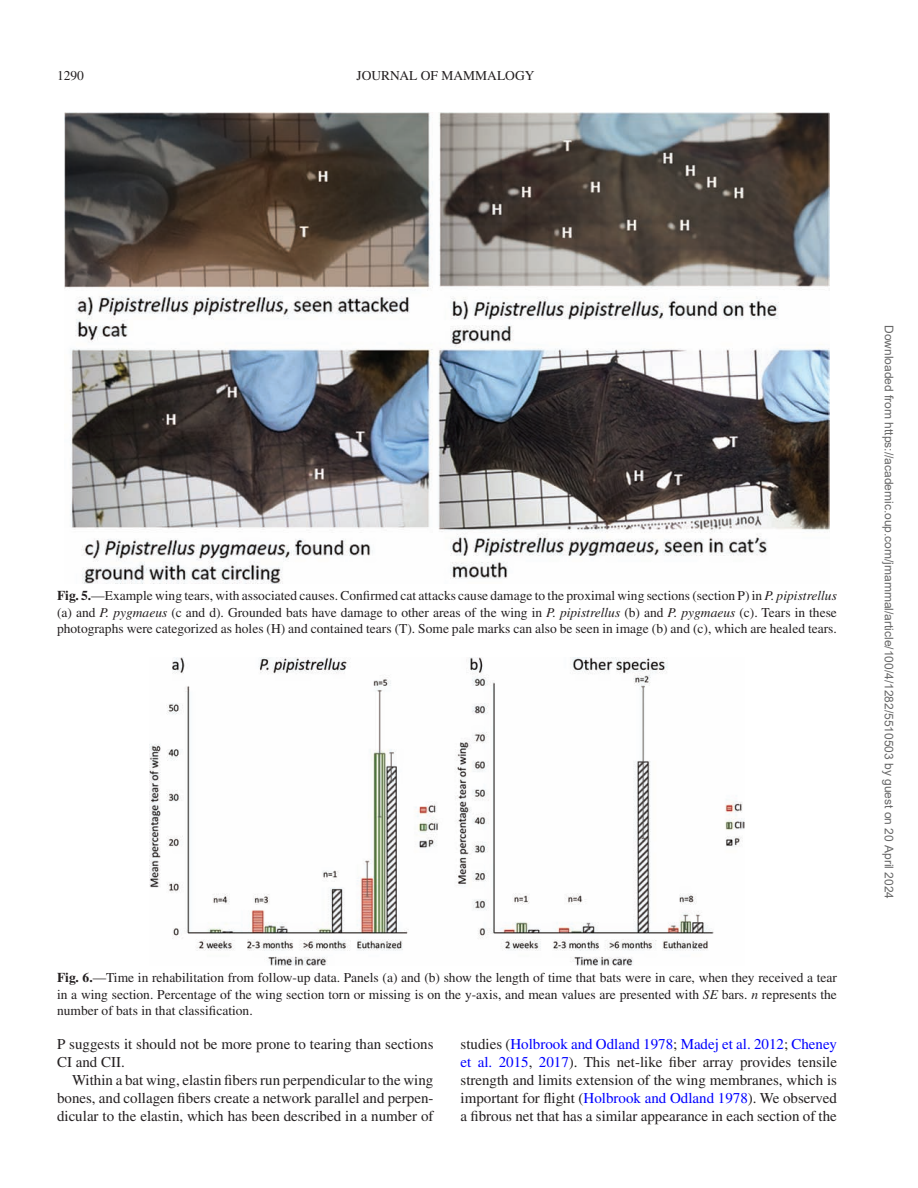
<style>
.page{position:relative;width:918px;height:1188px;background:#fff}
.page>*{position:absolute;margin:0;border:0;box-sizing:border-box;transform-origin:0 0}
.t1{font:15px/18px "Times LT Std";color:#231f20;text-align:justify}
.t2{font:13.5px/16.5px "Times LT Std";color:#231f20;text-align:justify}
.t3{font:12px "Arial";color:#666}
.s1{font-weight:700}
.s2{font-style:italic}
.s3{color:#00f}
</style>
<div class="page">
<img style="left:64px;top:112px;width:766px;height:472px">
<img style="left:149px;top:657px;width:596px;height:309px">
<p class="t2" style="left:57px;top:67px;width:28px">1290</p>
<p class="t2" style="left:356px;top:67px;width:180px">JOURNAL OF MAMMALOGY</p>
<p class="t2" style="left:57px;top:588px;width:781px"><span class="s1">Fig. 5.</span>—Example wing tears, with associated causes. Confirmed cat attacks cause damage to the proximal wing sections (section P) in <span class="s2">P. pipistrellus </span>(a) and <span class="s2">P. pygmaeus</span> (c and d). Grounded bats have damage to other areas of the wing in <span class="s2">P. pipistrellus</span> (b) and <span class="s2">P. pygmaeus</span> (c). Tears in these photographs were categorized as holes (H) and contained tears (T). Some pale marks can also be seen in image (b) and (c), which are healed tears.</p>
<p class="t2" style="left:57px;top:970px;width:782px"><span class="s1">Fig. 6.</span>—Time in rehabilitation from follow-up data. Panels (a) and (b) show the length of time that bats were in care, when they received a tear in a wing section. Percentage of the wing section torn or missing is on the y-axis, and mean values are presented with <span class="s2">SE</span> bars. <span class="s2">n</span> represents the number of bats in that classification.</p>
<p class="t1" style="left:57px;top:1035px;width:378px">P suggests it should not be more prone to tearing than sections<br>CI and CII.</p>
<p class="t1" style="left:57px;top:1071px;width:379px;text-indent:15px">Within a bat wing, elastin fibers run perpendicular to the wing bones, and collagen fibers create a network parallel and perpen&shy;dicular to the elastin, which has been described in a number of</p>
<p class="t1" style="left:460px;top:1035px;width:378px">studies (<span class="s3">Holbrook and Odland 1978</span>; <span class="s3">Madej et al. 2012</span>; <span class="s3">Cheney et al. 2015</span>, <span class="s3">2017</span>). This net-like fiber array provides tensile strength and limits extension of the wing membranes, which is important for flight (<span class="s3">Holbrook and Odland 1978</span>). We observed a fibrous net that has a similar appearance in each section of the</p>
<p class="t3" style="left:893px;top:325px;width:575px;rotate:90deg">Downloaded from https://academic.oup.com/jmammal/article/100/4/1282/5510503 by guest on 20 April 2024</p>
</div>
